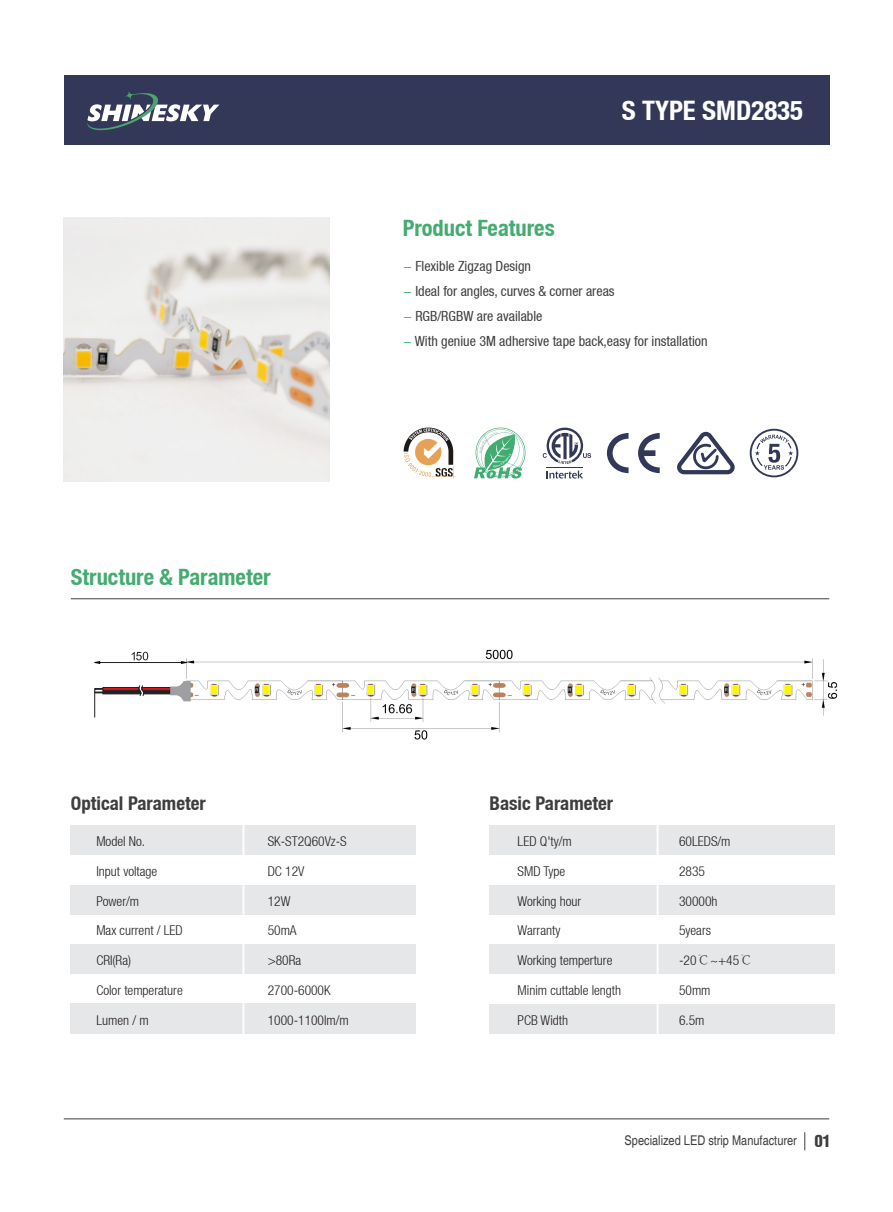
<style>
.page{position:relative;width:893px;height:1212px;background:#fff}
.page>*{position:absolute;margin:0;border:0;box-sizing:border-box;transform-origin:0 0}
.t1{font:700 condensed 26.85px "Helvetica Neue LT";color:#fff}
.t2{font:700 condensed 22.5px "Helvetica Neue LT";color:#44ac71}
.t3{font:700 condensed 18.9px "Helvetica Neue LT";color:#3e3e3f}
.t4{font:condensed 13.95px "Helvetica Neue LT";color:#3e3e3f}
.t5{font:300 condensed 13.5px "Helvetica Neue LT";color:#231f20}
.t6{font:condensed 13.35px "Helvetica";color:#3e3e3f}
.s1{color:#41ac72}
.s2{font-family:"Adobe Song Std";font-stretch:normal}
.s3{font-family:"Helvetica Condensed Black Se";font-stretch:normal;font-size:18.15px}
</style>
<div class="page">
<div style="left:71px;top:825px;width:345px;height:30px;background:#e6e7e9"></div>
<div style="left:71px;top:885px;width:345px;height:30px;background:#e6e7e9"></div>
<div style="left:71px;top:944px;width:345px;height:30px;background:#e6e7e9"></div>
<div style="left:71px;top:1003px;width:345px;height:30px;background:#e6e7e9"></div>
<hr style="left:242px;top:822px;width:2px;height:220px;background:#fff">
<div style="left:490px;top:825px;width:345px;height:30px;background:#e6e7e9"></div>
<div style="left:490px;top:885px;width:345px;height:30px;background:#e6e7e9"></div>
<div style="left:490px;top:944px;width:345px;height:30px;background:#e6e7e9"></div>
<div style="left:490px;top:1004px;width:345px;height:30px;background:#e6e7e9"></div>
<hr style="left:657px;top:816px;width:1px;height:232px;background:#fff">
<hr style="left:71px;top:598px;width:758px;height:1px;background:#3e3e3f">
<img style="left:64px;top:217px;width:265px;height:264px">
<svg style="left:404px;top:428px;width:52px;height:50px"></svg>
<svg style="left:474px;top:428px;width:51px;height:50px"></svg>
<svg style="left:547px;top:471px;width:36px;height:7px"></svg>
<hr style="left:547px;top:467px;width:36px;height:1px;background:#333859">
<svg style="left:543px;top:428px;width:48px;height:36px"></svg>
<svg style="left:607px;top:433px;width:53px;height:40px"></svg>
<svg style="left:677px;top:431px;width:58px;height:43px"></svg>
<div style="left:64px;top:76px;width:765px;height:69px;background:#333859"></div>
<svg style="left:87px;top:91px;width:133px;height:40px"></svg>
<hr style="left:64px;top:1118px;width:765px;height:1px;background:#3e3e3f">
<svg style="left:804px;top:1132px;width:1px;height:18px"></svg>
<svg style="left:750px;top:429px;width:48px;height:48px"></svg>
<img style="left:187px;top:649px;width:651px;height:91px">
<svg style="left:94px;top:681px;width:97px;height:36px"></svg>
<hr style="left:100px;top:662px;width:81px;height:1px;background:#231f20">
<svg style="left:94px;top:661px;width:6px;height:3px"></svg>
<svg style="left:181px;top:661px;width:6px;height:3px"></svg>
<svg style="left:132px;top:652px;width:16px;height:8px"></svg>
<h1 class="t1" style="left:622px;top:94px;width:183px">S TYPE SMD2835</h1>
<h2 class="t2" style="left:403px;top:215px;width:153px">Product Features</h2>
<p class="t4" style="left:404px;top:258px;width:129px"><span class="s1">-</span> Flexible Zigzag Design</p>
<p class="t4" style="left:404px;top:283px;width:213px"><span class="s1">-</span> Ideal for angles, curves &amp; corner areas</p>
<p class="t4" style="left:404px;top:308px;width:140px"><span class="s1">-</span> RGB/RGBW are available</p>
<p class="t4" style="left:404px;top:333px;width:306px"><span class="s1">-</span> With geniue 3M adhersive tape back,easy for installation</p>
<h2 class="t2" style="left:71px;top:564px;width:201px">Structure &amp; Parameter</h2>
<h3 class="t3" style="left:71px;top:792px;width:136px">Optical Parameter</h3>
<p class="t5" style="left:96px;top:833px;width:50px">Model No.</p>
<p class="t5" style="left:96px;top:863px;width:63px">Input voltage</p>
<p class="t5" style="left:96px;top:893px;width:44px">Power/m</p>
<p class="t5" style="left:96px;top:923px;width:88px">Max current / LED</p>
<p class="t5" style="left:96px;top:952px;width:36px">CRI(Ra)</p>
<p class="t5" style="left:96px;top:982px;width:88px">Color temperature</p>
<p class="t5" style="left:96px;top:1012px;width:54px">Lumen / m</p>
<p class="t5" style="left:268px;top:833px;width:80px">SK-ST2Q60Vz-S</p>
<p class="t5" style="left:268px;top:863px;width:38px">DC 12V</p>
<p class="t5" style="left:268px;top:893px;width:24px">12W</p>
<p class="t5" style="left:268px;top:923px;width:31px">50mA</p>
<p class="t5" style="left:268px;top:952px;width:35px">&gt;80Ra</p>
<p class="t5" style="left:268px;top:982px;width:64px">2700-6000K</p>
<p class="t5" style="left:268px;top:1012px;width:83px">1000-1100lm/m</p>
<h3 class="t3" style="left:490px;top:792px;width:125px">Basic Parameter</h3>
<p class="t5" style="left:518px;top:833px;width:56px">LED Q'ty/m</p>
<p class="t5" style="left:518px;top:863px;width:49px">SMD Type</p>
<p class="t5" style="left:518px;top:893px;width:65px">Working hour</p>
<p class="t5" style="left:518px;top:923px;width:44px">Warranty</p>
<p class="t5" style="left:518px;top:952px;width:96px">Working temperture</p>
<p class="t5" style="left:518px;top:982px;width:105px">Minim cuttable length</p>
<p class="t5" style="left:518px;top:1012px;width:52px">PCB Width</p>
<p class="t5" style="left:679px;top:833px;width:53px">60LEDS/m</p>
<p class="t5" style="left:679px;top:863px;width:27px">2835</p>
<p class="t5" style="left:679px;top:893px;width:40px">30000h</p>
<p class="t5" style="left:679px;top:923px;width:34px">5years</p>
<p class="t5" style="left:679px;top:952px;width:75px">-20<span class="s2">℃</span>~+45<span class="s2">℃</span></p>
<p class="t5" style="left:679px;top:982px;width:33px">50mm</p>
<p class="t5" style="left:679px;top:1012px;width:27px">6.5m</p>
<p class="t6" style="left:625px;top:1133px;width:208px">Specialized LED strip Manufacturer <span class="s3">01</span></p>
</div>
